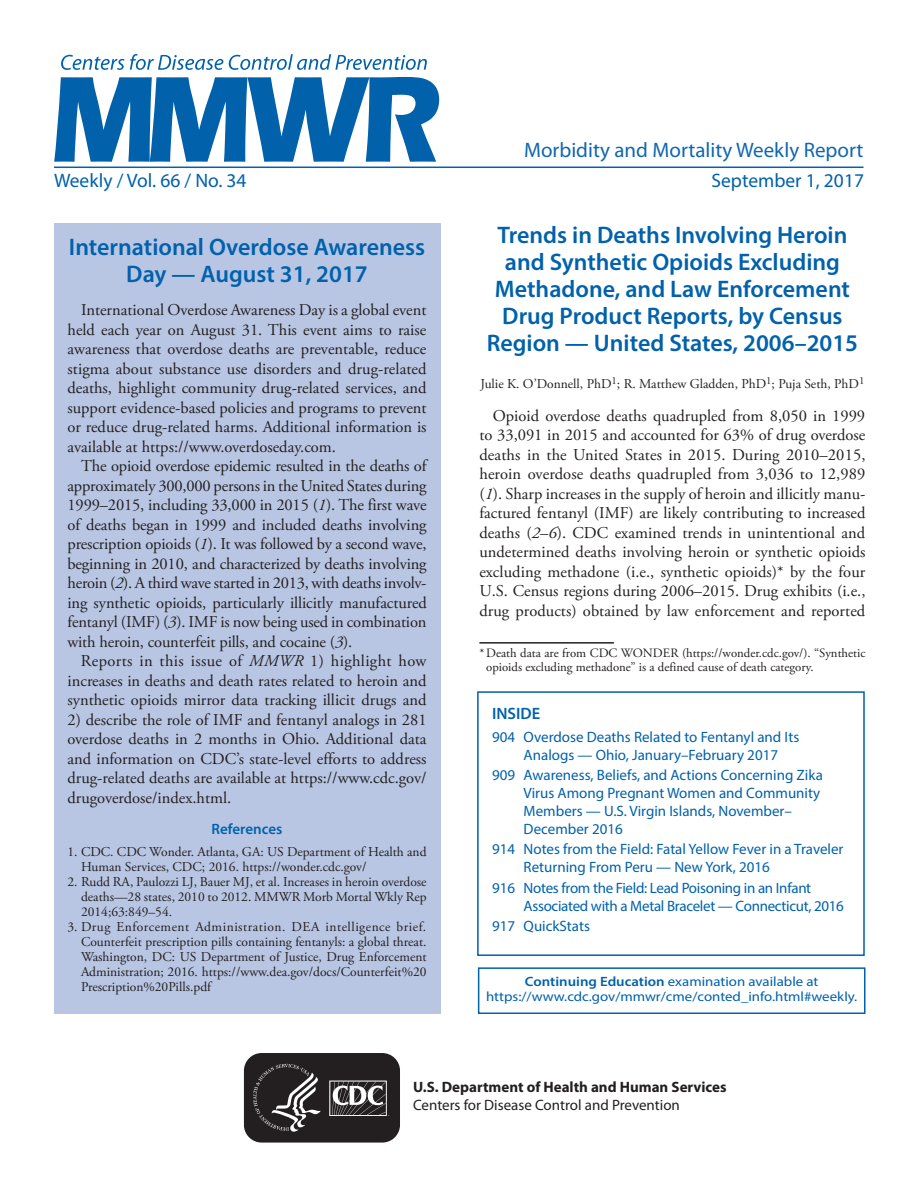
<style>
.page{position:relative;width:918px;height:1188px;background:#fff}
.page>*{position:absolute;margin:0;border:0;box-sizing:border-box;transform-origin:0 0}
.Report_Title{font:600 24px/27px "Myriad Pro";color:#0161ab;text-align:center}
.t1{font:21px "Myriad Pro";color:#1167af}
.t2{font:19.5px "Myriad Pro";color:#0161ab}
.Paragraph{font:16.5px/19.5px "Adobe Garamond Pro";color:#231f20;text-align:justify}
.inside{font:600 16.5px "Myriad Pro";color:#0161ab}
.toc_headline_to_999{font:15px/18px "Myriad Pro";color:#0161ab}
.toc_headline_to_999-2{font:15px/18px "Myriad Pro";letter-spacing:-.02em;color:#0161ab}
.t3{font:700 15px/18px "Myriad Pro";color:#231f20}
.t4{font:600 15px "Myriad Pro";color:#0161ab}
.References{font:13.5px/15px "Adobe Garamond Pro";color:#231f20;text-align:justify}
.ce_callout_box{font:13.5px/15px "Myriad Pro";color:#0161ab;text-align:center;scale:1.1 1}
.Author_Names{font:13.5px "Adobe Garamond Pro";color:#231f20}
.Footnote{font:12.75px/14.2px "Adobe Garamond Pro";color:#231f20}
.s1{font-style:italic}
.s2{font-weight:600}
.s3{font-weight:400}
</style>
<div class="page">
<hr style="left:54px;top:167px;width:810px;height:1px;background:#0161ab">
<svg style="left:54px;top:77px;width:385px;height:85px"></svg>
<svg style="left:61px;top:54px;width:366px;height:16px"></svg>
<svg style="left:243px;top:1054px;width:157px;height:89px;background:#403c3d"></svg>
<div style="left:478px;top:967px;width:388px;height:47px;border:2px solid #0161ab"></div>
<div style="left:477px;top:691px;width:388px;height:265px;border:2px solid #0161ab"></div>
<div style="left:54px;top:224px;width:386px;height:790px;background:#b8c6e3"></div>
<hr style="left:479px;top:642px;width:135px;height:2px;background:#231f20">
<p class="t1" style="left:524px;top:137px;width:341px">Morbidity and Mortality Weekly Report</p>
<p class="t2" style="left:54px;top:168px;width:194px">Weekly / Vol. 66 / No. 34</p>
<p class="t2" style="left:711px;top:168px;width:154px">September 1, 2017</p>
<p class="Report_Title" style="left:69px;top:233px;width:358px">International Overdose Awareness<br>Day — August 31, 2017</p>
<p class="Paragraph" style="left:68px;top:301px;width:361px;text-indent:13px">International Overdose Awareness Day is a global event held each year on August 31. This event aims to raise awareness that overdose deaths are preventable, reduce stigma about substance use disorders and drug-related deaths, highlight community drug-related services, and support evidence-based policies and programs to prevent or reduce drug-related harms. Additional information is available at https://www.overdoseday.com.</p>
<p class="Paragraph" style="left:68px;top:457px;width:361px;text-indent:13px">The opioid overdose epidemic resulted in the deaths of approximately 300,000 persons in the United States during 1999–2015, including 33,000 in 2015 (<span class="s1">1</span>). The first wave of deaths began in 1999 and included deaths involving prescription opioids (<span class="s1">1</span>). It was followed by a second wave, beginning in 2010, and characterized by deaths involving heroin (<span class="s1">2</span>). A third wave started in 2013, with deaths involv&shy;ing synthetic opioids, particularly illicitly manufactured fentanyl (IMF) (<span class="s1">3</span>). IMF is now being used in combination with heroin, counterfeit pills, and cocaine (<span class="s1">3</span>).</p>
<p class="Paragraph" style="left:68px;top:652px;width:361px;text-indent:13px">Reports in this issue of <span class="s1">MMWR</span> 1) highlight how increases in deaths and death rates related to heroin and synthetic opioids mirror data tracking illicit drugs and</p>
<p class="Paragraph" style="left:68px;top:710px;width:361px">2) describe the role of IMF and fentanyl analogs in 281 overdose deaths in 2 months in Ohio. Additional data and information on CDC’s state-level efforts to address drug-related deaths are available at https://www.cdc.gov/ drugoverdose/index.html.</p>
<p class="t4" style="left:212px;top:819px;width:72px">References</p>
<p class="References" style="left:81px;top:844px;width:347px;text-indent:-14px">1. CDC. CDC Wonder. Atlanta, GA: US Department of Health and<br>Human Services, CDC; 2016. https://wonder.cdc.gov/</p>
<p class="References" style="left:81px;top:874px;width:347px;text-indent:-14px">2. Rudd RA, Paulozzi LJ, Bauer MJ, et al. Increases in heroin overdose deaths—28 states, 2010 to 2012. MMWR Morb Mortal Wkly Rep 2014;63:849–54.</p>
<p class="References" style="left:81px;top:919px;width:347px;text-indent:-14px">3. Drug Enforcement Administration. DEA intelligence brief.<br>Counterfeit prescription pills containing fentanyls: a global threat.<br>Washington, DC: US Department of Justice, Drug Enforcement Administration; 2016. https://www.dea.gov/docs/Counterfeit%20<br>Prescription%20Pills.pdf</p>
<p class="Report_Title" style="left:487px;top:221px;width:373px">Trends in Deaths Involving Heroin and Synthetic Opioids Excluding Methadone, and Law Enforcement Drug Product Reports, by Census Region — United States, 2006–2015</p>
<p class="Author_Names" style="left:480px;top:375px;width:385px">Julie K. O’Donnell, PhD<sup>1</sup>; R. Matthew Gladden, PhD<sup>1</sup>; Puja Seth, PhD<sup>1</sup></p>
<p class="Paragraph" style="left:479px;top:406px;width:388px;text-indent:14px">Opioid overdose deaths quadrupled from 8,050 in 1999 to 33,091 in 2015 and accounted for 63% of drug overdose deaths in the United States in 2015. During 2010–2015, heroin overdose deaths quadrupled from 3,036 to 12,989 (<span class="s1">1</span>). Sharp increases in the supply of heroin and illicitly manu&shy;factured fentanyl (IMF) are likely contributing to increased deaths (<span class="s1">2</span>–<span class="s1">6</span>). CDC examined trends in unintentional and undetermined deaths involving heroin or synthetic opioids excluding methadone (i.e., synthetic opioids)* by the four U.S. Census regions during 2006–2015. Drug exhibits (i.e., drug products) obtained by law enforcement and reported</p>
<p class="Footnote" style="left:486px;top:647px;width:381px;text-indent:-7px">*Death data are from CDC WONDER (https://wonder.cdc.gov/). “Synthetic opioids excluding methadone” is a defined cause of death category.</p>
<h1 class="inside" style="left:492px;top:703px;width:50px">INSIDE</h1>
<p class="toc_headline_to_999" style="left:524px;top:728px;width:277px;text-indent:-32px">904 Overdose Deaths Related to Fentanyl and Its<br>Analogs — Ohio, January–February 2017</p>
<p class="toc_headline_to_999" style="left:524px;top:766px;width:301px;text-indent:-32px">909 Awareness, Beliefs, and Actions Concerning Zika Virus Among Pregnant Women and Community Members — U.S. Virgin Islands, November– December 2016</p>
<p class="toc_headline_to_999" style="left:524px;top:840px;width:321px;text-indent:-31px">914 Notes from the Field: Fatal Yellow Fever in a Traveler<br>Returning From Peru — New York, 2016</p>
<p class="toc_headline_to_999-2" style="left:524px;top:878px;width:322px;text-indent:-31px">916 Notes from the Field: Lead Poisoning in an Infant<br>Associated with a Metal Bracelet — Connecticut, 2016</p>
<p class="toc_headline_to_999" style="left:492px;top:916px;width:99px">917 QuickStats</p>
<p class="ce_callout_box" style="left:486px;top:974px;width:339px"><span class="s2">Continuing Education</span> examination available at https://www.cdc.gov/mmwr/cme/conted_info.html#weekly.</p>
<p class="t3" style="left:413px;top:1078px;width:315px">U.S. Department of Health and Human Services<br><span class="s3">Centers for Disease Control and Prevention</span></p>
</div>
